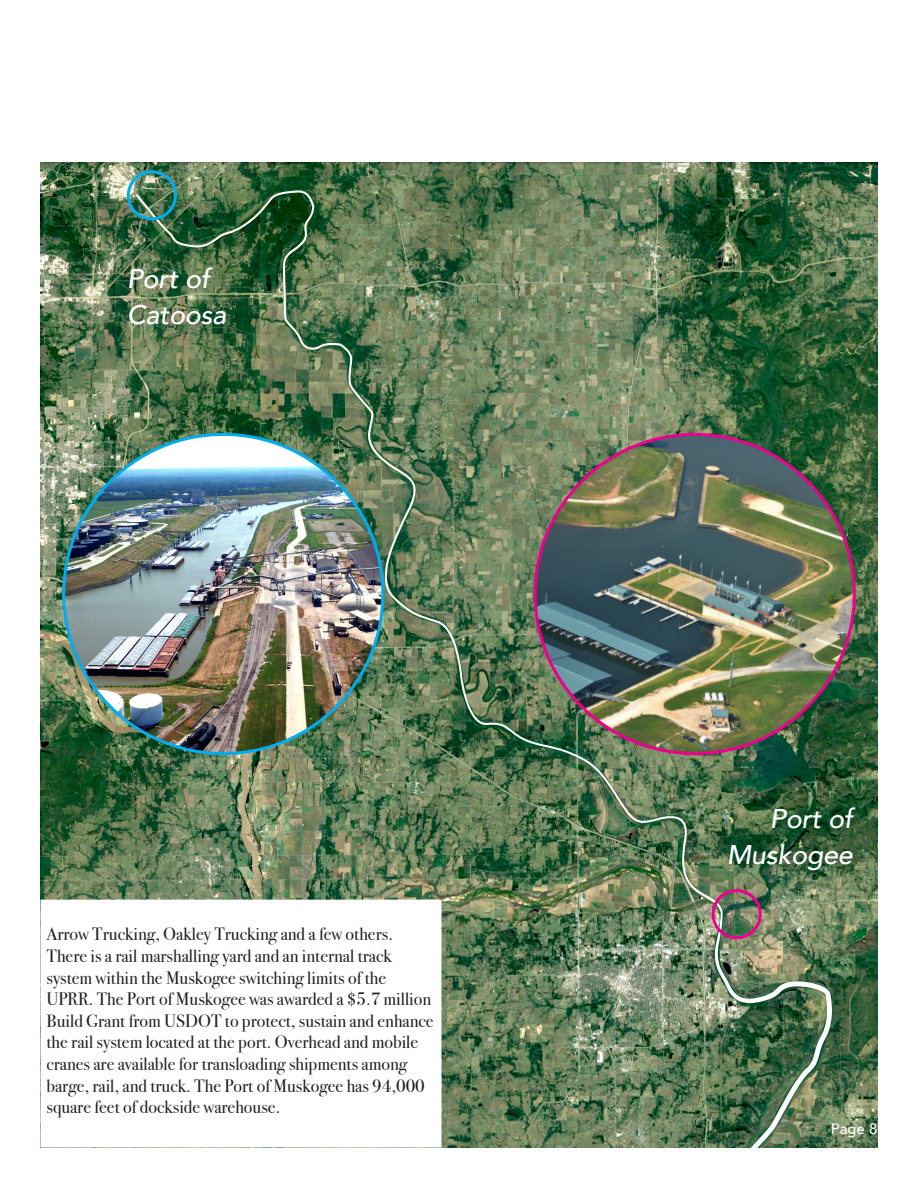
<style>
.page{position:relative;width:918px;height:1188px;background:#fff}
.page>*{position:absolute;margin:0;border:0;box-sizing:border-box;transform-origin:0 0}
.t1{font:italic 500 27px "Avenir";letter-spacing:-.01em;color:#fff}
.t2{font:18px/21.6px "Bodoni Svty Two ITCTT";color:#231f20}
.t3{font:500 15px "Avenir";color:#fff}
</style>
<div class="page">
<img style="left:40px;top:162px;width:838px;height:986px">
<img style="left:135px;top:189px;width:589px;height:725px">
<img style="left:683px;top:861px;width:195px;height:287px">
<div style="left:44px;top:903px;width:394px;height:241px;background:#fff"></div>
<div style="left:712px;top:889px;width:50px;height:50px;border:3px solid #ec008c;border-radius:50%"></div>
<div style="left:127px;top:170px;width:50px;height:50px;border:3px solid #00aeef;border-radius:50%"></div>
<img style="left:64px;top:434px;width:319px;height:320px;border-radius:160px">
<img style="left:535px;top:434px;width:319px;height:320px">
<p class="t1" style="left:127px;top:263px;width:84px">Port of</p>
<p class="t1" style="left:127px;top:299px;width:101px">Catoosa</p>
<p class="t2" style="left:46px;top:922px;width:389px">Arrow Trucking, Oakley Trucking and a few others.<br>There is a rail marshalling yard and an internal track system within the Muskogee switching limits of the UPRR. The Port of Muskogee was awarded a $5.7 million Build Grant from USDOT to protect, sustain and enhance the rail system located at the port. Overhead and mobile cranes are available for transloading shipments among barge, rail, and truck. The Port of Muskogee has 94,000 square feet of dockside warehouse.</p>
<p class="t1" style="left:770px;top:803px;width:84px">Port of</p>
<p class="t1" style="left:727px;top:839px;width:128px">Muskogee</p>
<p class="t3" style="left:831px;top:1116px;width:48px">Page 8</p>
</div>
